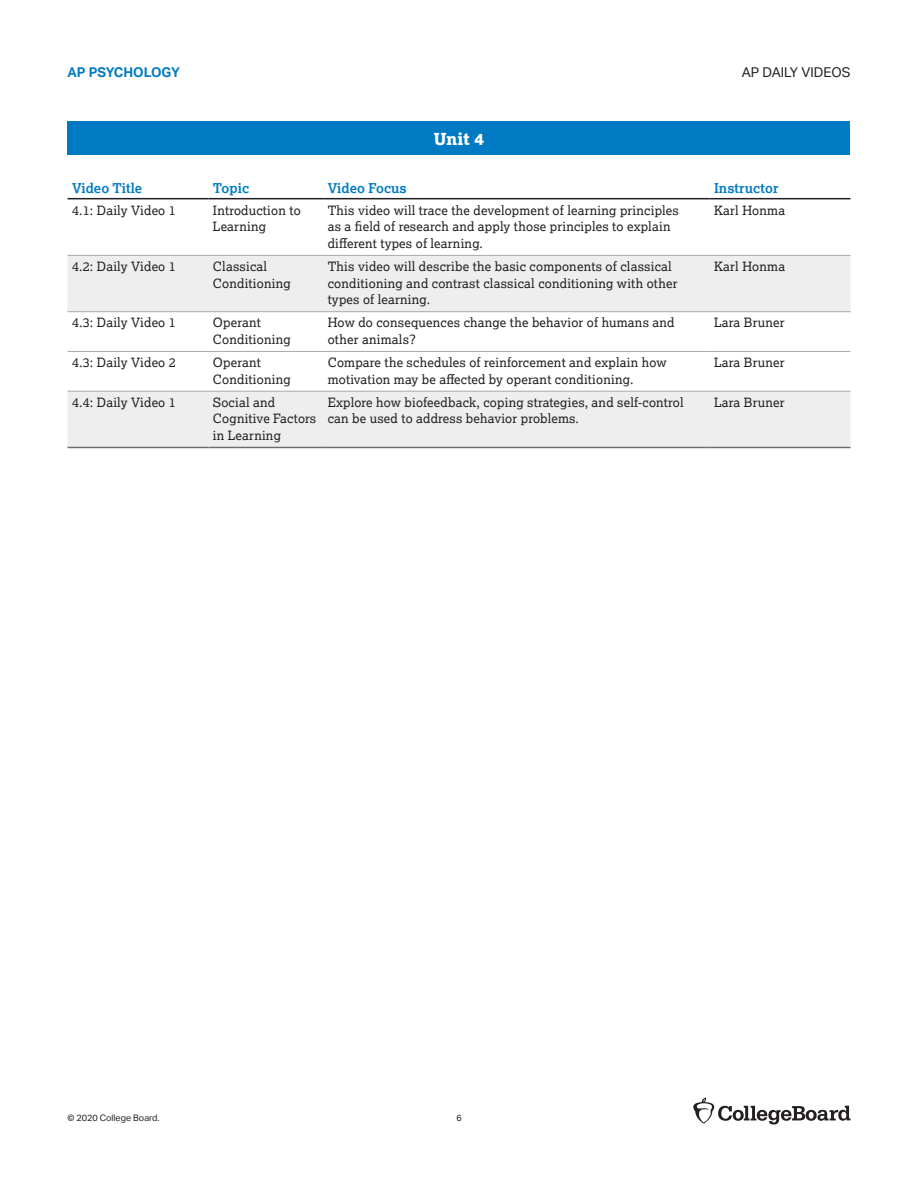
<style>
.page{position:relative;width:918px;height:1188px;background:#fff}
.page>*{position:absolute;margin:0;border:0;box-sizing:border-box;transform-origin:0 0}
.t1{font:800 16.5px "Lexia";color:#fff}
.t2{font:700 13.5px "Lexia";letter-spacing:.005em;color:#007bc3}
.t3{font:13.5px "Aktiv Grotesk";color:#231f20}
.t4{font:700 13.5px "Aktiv Grotesk";color:#007bc3}
.t5{font:12.75px/16.5px "Lexia";letter-spacing:.015em;color:#231f20}
.t6{font:9px "Aktiv Grotesk";color:#231f20}
</style>
<div class="page">
<svg style="left:693px;top:1098px;width:157px;height:27px"></svg>
<div style="left:68px;top:122px;width:782px;height:33px;background:#007bc3"></div>
<svg style="left:68px;top:197px;width:782px;height:1px"></svg>
<svg style="left:68px;top:256px;width:782px;height:191px;fill:#eeeeef"></svg>
<hr style="left:68px;top:198px;width:140px;height:1px;background:#231f20">
<hr style="left:208px;top:198px;width:115px;height:1px;background:#231f20">
<hr style="left:323px;top:198px;width:387px;height:1px;background:#231f20">
<hr style="left:710px;top:198px;width:141px;height:1px;background:#231f20">
<hr style="left:68px;top:255px;width:140px;height:1px;background:#a8a9ad">
<hr style="left:208px;top:255px;width:115px;height:1px;background:#a8a9ad">
<hr style="left:323px;top:255px;width:387px;height:1px;background:#a8a9ad">
<hr style="left:710px;top:255px;width:141px;height:1px;background:#a8a9ad">
<hr style="left:68px;top:311px;width:140px;height:1px;background:#a8a9ad">
<hr style="left:208px;top:311px;width:115px;height:1px;background:#a8a9ad">
<hr style="left:323px;top:311px;width:387px;height:1px;background:#a8a9ad">
<hr style="left:710px;top:311px;width:141px;height:1px;background:#a8a9ad">
<hr style="left:68px;top:351px;width:140px;height:1px;background:#a8a9ad">
<hr style="left:208px;top:351px;width:115px;height:1px;background:#a8a9ad">
<hr style="left:323px;top:351px;width:387px;height:1px;background:#a8a9ad">
<hr style="left:710px;top:351px;width:141px;height:1px;background:#a8a9ad">
<hr style="left:68px;top:391px;width:140px;height:1px;background:#a8a9ad">
<hr style="left:208px;top:391px;width:115px;height:1px;background:#a8a9ad">
<hr style="left:323px;top:391px;width:387px;height:1px;background:#a8a9ad">
<hr style="left:710px;top:391px;width:141px;height:1px;background:#a8a9ad">
<hr style="left:68px;top:447px;width:140px;height:1px;background:#6c6d70">
<hr style="left:208px;top:447px;width:115px;height:1px;background:#6c6d70">
<hr style="left:323px;top:447px;width:387px;height:1px;background:#6c6d70">
<hr style="left:710px;top:447px;width:141px;height:1px;background:#6c6d70">
<p class="t4" style="left:68px;top:65px;width:114px">AP PSYCHOLOGY</p>
<p class="t3" style="left:742px;top:65px;width:110px">AP DAILY VIDEOS</p>
<p class="t1" style="left:434px;top:128px;width:52px">Unit 4</p>
<p class="t2" style="left:72px;top:179px;width:72px">Video Title</p>
<p class="t2" style="left:213px;top:179px;width:38px">Topic</p>
<p class="t2" style="left:328px;top:179px;width:81px">Video Focus</p>
<p class="t2" style="left:714px;top:179px;width:66px">Instructor</p>
<p class="t5" style="left:72px;top:202px;width:105px">4.1: Daily Video 1</p>
<p class="t5" style="left:213px;top:202px;width:89px">Introduction to<br>Learning</p>
<p class="t5" style="left:328px;top:202px;width:353px">This video will trace the development of learning principles as a field of research and apply those principles to explain different types of learning.</p>
<p class="t5" style="left:714px;top:202px;width:73px">Karl Honma</p>
<p class="t5" style="left:72px;top:258px;width:105px">4.2: Daily Video 1</p>
<p class="t5" style="left:213px;top:258px;width:79px">Classical<br>Conditioning</p>
<p class="t5" style="left:328px;top:258px;width:351px">This video will describe the basic components of classical conditioning and contrast classical conditioning with other types of learning.</p>
<p class="t5" style="left:714px;top:258px;width:73px">Karl Honma</p>
<p class="t5" style="left:72px;top:314px;width:105px">4.3: Daily Video 1</p>
<p class="t5" style="left:213px;top:314px;width:79px">Operant<br>Conditioning</p>
<p class="t5" style="left:328px;top:314px;width:348px">How do consequences change the behavior of humans and other animals?</p>
<p class="t5" style="left:714px;top:314px;width:72px">Lara Bruner</p>
<p class="t5" style="left:72px;top:354px;width:105px">4.3: Daily Video 2</p>
<p class="t5" style="left:213px;top:354px;width:79px">Operant<br>Conditioning</p>
<p class="t5" style="left:328px;top:354px;width:341px">Compare the schedules of reinforcement and explain how motivation may be affected by operant conditioning.</p>
<p class="t5" style="left:714px;top:354px;width:72px">Lara Bruner</p>
<p class="t5" style="left:72px;top:394px;width:105px">4.4: Daily Video 1</p>
<p class="t5" style="left:213px;top:394px;width:105px">Social and<br>Cognitive Factors in Learning</p>
<p class="t5" style="left:328px;top:394px;width:358px">Explore how biofeedback, coping strategies, and self-control can be used to address behavior problems.</p>
<p class="t5" style="left:714px;top:394px;width:72px">Lara Bruner</p>
<p class="t6" style="left:68px;top:1113px;width:94px">© 2020 College Board.</p>
<p class="t6" style="left:456px;top:1113px;width:7px">6</p>
</div>
